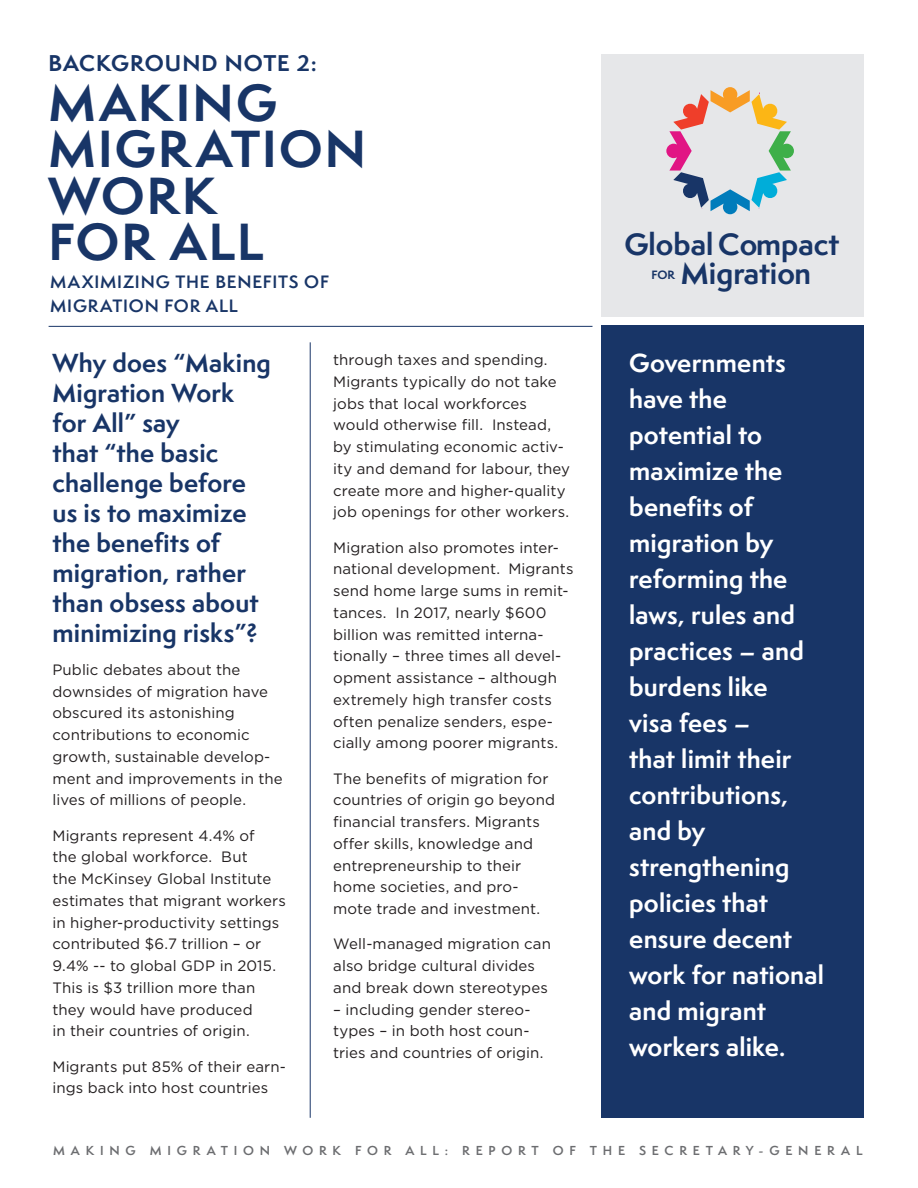
<style>
.page{position:relative;width:918px;height:1188px;background:#fff}
.page>*{position:absolute;margin:0;border:0;box-sizing:border-box;transform-origin:0 0}
.t1{font:700 48px/46.5px "Semplicita Pro";letter-spacing:.045em;color:#183567}
.t2{font:700 28.35px "Semplicita Pro";color:#183567}
.t3{font:700 24px/36px "Semplicita Pro";letter-spacing:.01em;color:#fff}
.t4{font:700 24px/30px "Semplicita Pro";letter-spacing:.01em;color:#183567}
.t5{font:700 21px "Semplicita Pro";letter-spacing:.04em;color:#183567}
.t6{font:600 16.5px/24px "Semplicita Pro";letter-spacing:.05em;color:#183567}
.t7{font:15px/21.8px "Gotham";letter-spacing:.005em;color:#231f20}
.t8{font:600 12px "Semplicita Pro";letter-spacing:.48em;color:#6c6d70}
.t9{font:700 11.1px "Semplicita Pro";color:#183567}
</style>
<div class="page">
<div style="left:601px;top:54px;width:263px;height:263px;background:#e6e7e9"></div>
<div style="left:601px;top:325px;width:263px;height:793px;background:#183567"></div>
<hr style="left:49px;top:326px;width:544px;height:1px;background:#183567">
<hr style="left:310px;top:342px;width:1px;height:776px;background:#183567">
<svg style="left:666px;top:87px;width:128px;height:127px"></svg>
<h3 class="t5" style="left:49px;top:48px;width:270px">BACKGROUND NOTE 2:</h3>
<h1 class="t1" style="left:49px;top:79px;width:319px">MAKING<br>MIGRATION<br>WORK<br>FOR ALL</h1>
<p class="t6" style="left:50px;top:270px;width:280px">MAXIMIZING THE BENEFITS OF<br>MIGRATION FOR ALL</p>
<h3 class="t4" style="left:52px;top:348px;width:220px">Why does “Making<br>Migration Work for All” say<br>that “the basic challenge before us is to maximize the benefits of migration, rather than obsess about minimizing risks”?</h3>
<p class="t7" style="left:52px;top:658px;width:232px">Public debates about the downsides of migration have obscured its astonishing contributions to economic growth, sustainable develop&shy;ment and improvements in the lives of millions of people.</p>
<p class="t7" style="left:52px;top:824px;width:235px">Migrants represent 4.4% of<br>the global workforce. But<br>the McKinsey Global Institute estimates that migrant workers in higher-productivity settings contributed $6.7 trillion – or<br>9.4% -- to global GDP in 2015.<br>This is $3 trillion more than they would have produced<br>in their countries of origin.</p>
<p class="t7" style="left:52px;top:1055px;width:235px">Migrants put 85% of their earn&shy;ings back into host countries</p>
<p class="t7" style="left:333px;top:349px;width:238px">through taxes and spending.<br>Migrants typically do not take jobs that local workforces would otherwise fill. Instead, by stimulating economic activ&shy;ity and demand for labour, they create more and higher-quality job openings for other workers.</p>
<p class="t7" style="left:333px;top:536px;width:242px">Migration also promotes inter&shy;national development. Migrants send home large sums in remit&shy;tances. In 2017, nearly $600 billion was remitted interna&shy;tionally – three times all devel&shy;opment assistance – although extremely high transfer costs often penalize senders, espe&shy;cially among poorer migrants.</p>
<p class="t7" style="left:333px;top:767px;width:223px">The benefits of migration for countries of origin go beyond financial transfers. Migrants offer skills, knowledge and entrepreneurship to their home societies, and pro&shy;mote trade and investment.</p>
<p class="t7" style="left:333px;top:933px;width:219px">Well-managed migration can also bridge cultural divides and break down stereotypes</p>
<p class="t7" style="left:333px;top:998px;width:212px">– including gender stereo&shy;types – in both host coun&shy;tries and countries of origin.</p>
<h2 class="t2" style="left:624px;top:224px;width:217px">Global Compact</h2>
<p class="t9" style="left:651px;top:267px;width:25px">FOR</p>
<h2 class="t2" style="left:681px;top:253px;width:132px">Migration</h2>
<p class="t3" style="left:629px;top:345px;width:196px">Governments have the potential to maximize the benefits of migration by reforming the laws, rules and practices – and burdens like<br>visa fees –<br>that limit their contributions, and by strengthening policies that ensure decent work for national and migrant workers alike.</p>
<p class="t8" style="left:53px;top:1142px;width:811px">MAKING MIGRATION WORK FOR ALL: REPORT OF THE SECRETARY-GENERAL</p>
</div>
